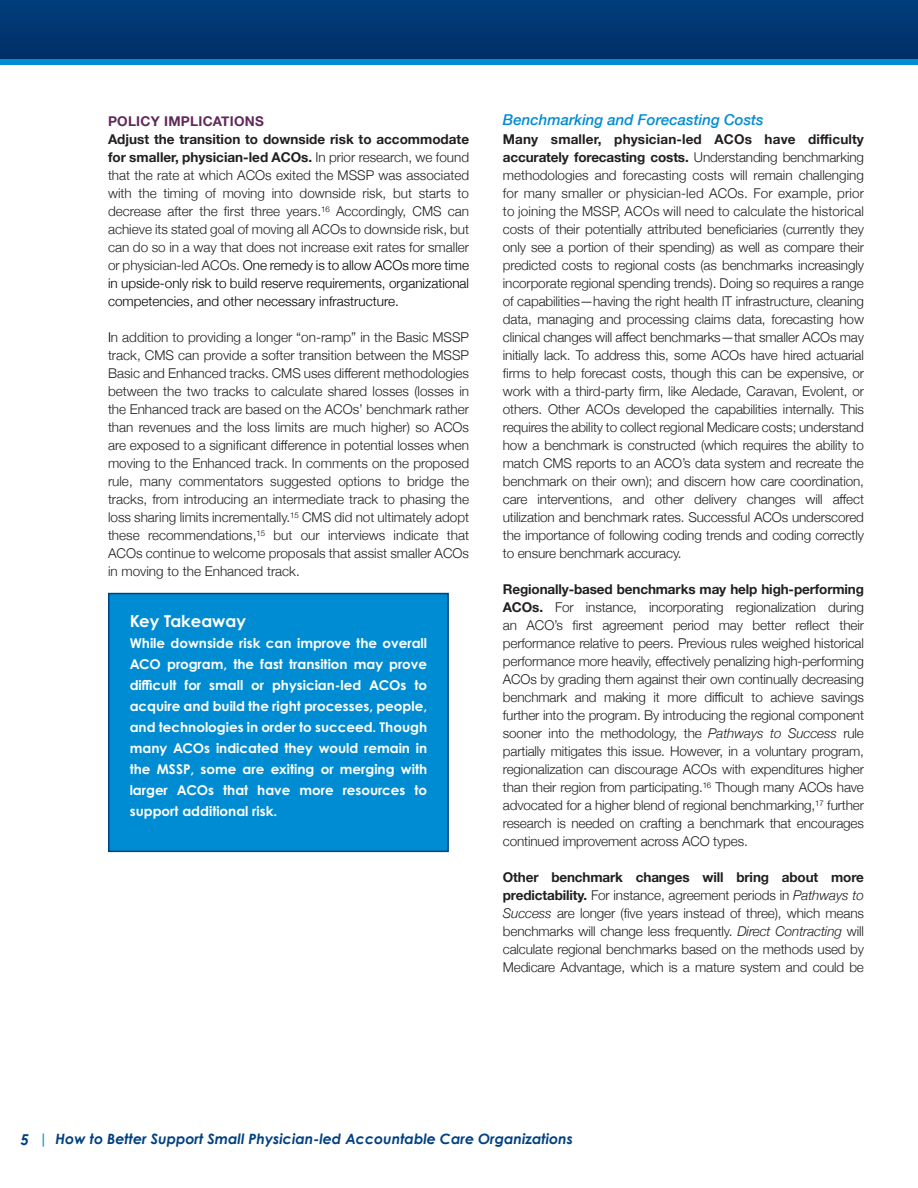
<style>
.page{position:relative;width:918px;height:1188px;background:#fff}
.page>*{position:absolute;margin:0;border:0;box-sizing:border-box;transform-origin:0 0}
.H3_White{font:700 16.5px "Century Gothic Pro";color:#fff}
.body_h3{font:italic 500 15px "Helvetica Neue";color:#008cd2}
.t1{font:italic 700 14.25px "Century Gothic";color:#014181}
.Body{font:300 13.5px/18px "Helvetica Neue";letter-spacing:-.01em;color:#231f20;text-align:justify}
.white_text_no_bullet{font:700 13.5px/21px "Century Gothic Pro";color:#fff;text-align:justify}
.t2{font:700 13.5px "Helvetica Neue";letter-spacing:.02em;color:#60295b}
.s1{font-weight:700}
.s2{color:#000}
.s3{font-style:italic}
.s4{font-size:15px}
.s5{color:#008cd2}
</style>
<div class="page">
<div style="left:0;top:58px;width:918px;height:7px;background:#008cd2"></div>
<div style="left:0;top:0;width:918px;height:58px;background:#013671"></div>
<div style="left:109px;top:594px;width:339px;height:257px;background:#008cd2"></div>
<div style="left:108px;top:593px;width:341px;height:259px;border:2px solid #014181"></div>
<h3 class="t2" style="left:108px;top:111px;width:157px">POLICY IMPLICATIONS</h3>
<p class="Body" style="left:108px;top:129px;width:363px"><span class="s1">Adjust the transition to downside risk to accommodate for smaller, physician-led ACOs.</span> In prior research, we found that the rate at which ACOs exited the MSSP was associated with the timing of moving into downside risk, but starts to decrease after the first three years.<sup>16</sup> Accordingly, CMS can achieve its stated goal of moving all ACOs to downside risk, but can do so in a way that does not increase exit rates for smaller or physician-led ACOs. <span class="s2">One remedy is to allow ACOs more time in upside-only risk to build reserve requirements, organizational competencies, and other necessary infrastructure.</span></p>
<p class="Body" style="left:108px;top:327px;width:363px"><span class="s2">I</span>n addition to providing a longer “on-ramp” in the Basic MSSP track, CMS can provide a softer transition between the MSSP Basic and Enhanced tracks. CMS uses different methodologies between the two tracks to calculate shared losses (losses in the Enhanced track are based on the ACOs’ benchmark rather than revenues and the loss limits are much higher) so ACOs are exposed to a significant difference in potential losses when moving to the Enhanced track. In comments on the proposed rule, many commentators suggested options to bridge the tracks, from introducing an intermediate track to phasing the loss sharing limits incrementally.<sup>15</sup> CMS did not ultimately adopt these recommendations,<sup>15</sup> but our interviews indicate that ACOs continue to welcome proposals that assist smaller ACOs in moving to the Enhanced track.</p>
<p class="H3_White" style="left:130px;top:610px;width:118px">Key Takeaway</p>
<p class="white_text_no_bullet" style="left:130px;top:632px;width:299px">While downside risk can improve the overall ACO program, the fast transition may prove difficult for small or physician-led ACOs to acquire and build the right processes, people, and technologies in order to succeed. Though many ACOs indicated they would remain in the MSSP, some are exiting or merging with larger ACOs that have more resources to support additional risk.</p>
<p class="body_h3" style="left:503px;top:107px;width:262px">Benchmarking and Forecasting Costs</p>
<p class="Body" style="left:503px;top:129px;width:363px"><span class="s1">Many smaller, physician-led ACOs have difficulty accurately forecasting costs.</span> Understanding benchmarking methodologies and forecasting costs will remain challenging for many smaller or physician-led ACOs. For example, prior to joining the MSSP, ACOs will need to calculate the historical costs of their potentially attributed beneficiaries (currently they only see a portion of their spending) as well as compare their predicted costs to regional costs (as benchmarks increasingly incorporate regional spending trends). Doing so requires a range of capabilities—having the right health IT infrastructure, cleaning data, managing and processing claims data, forecasting how clinical changes will affect benchmarks—that smaller ACOs may initially lack. To address this, some ACOs have hired actuarial firms to help forecast costs, though this can be expensive, or work with a third-party firm, like Aledade, Caravan, Evolent, or others. Other ACOs developed the capabilities internally. This requires the ability to collect regional Medicare costs; understand how a benchmark is constructed (which requires the ability to match CMS reports to an ACO’s data system and recreate the benchmark on their own); and discern how care coordination, care interventions, and other delivery changes will affect utilization and benchmark rates. Successful ACOs underscored the importance of following coding trends and coding correctly to ensure benchmark accuracy.</p>
<p class="Body" style="left:503px;top:579px;width:363px"><span class="s1">Regionally-based benchmarks may help high-performing ACOs.</span> For instance, incorporating regionalization during an ACO’s first agreement period may better reflect their performance relative to peers. Previous rules weighed historical performance more heavily, effectively penalizing high-performing ACOs by grading them against their own continually decreasing benchmark and making it more difficult to achieve savings further into the program. By introducing the regional component sooner into the methodology, the <span class="s3">Pathways to Success</span> rule partially mitigates this issue. However, in a voluntary program, regionalization can discourage ACOs with expenditures higher than their region from participating.<sup>16</sup> Though many ACOs have advocated for a higher blend of regional benchmarking,<sup>17</sup> further research is needed on crafting a benchmark that encourages continued improvement across ACO types.</p>
<p class="Body" style="left:503px;top:867px;width:363px"><span class="s1">Other benchmark changes will bring about more predictability.</span> For instance, agreement periods in <span class="s3">Pathways to Success</span> are longer (five years instead of three), which means benchmarks will change less frequently. <span class="s3">Direct Contracting</span> will calculate regional benchmarks based on the methods used by Medicare Advantage, which is a mature system and could be</p>
<p class="t1" style="left:21px;top:1130px;width:554px"><span class="s4">5</span> <span class="s5">|</span> How to Better Support Small Physician-led Accountable Care Organizations</p>
</div>
